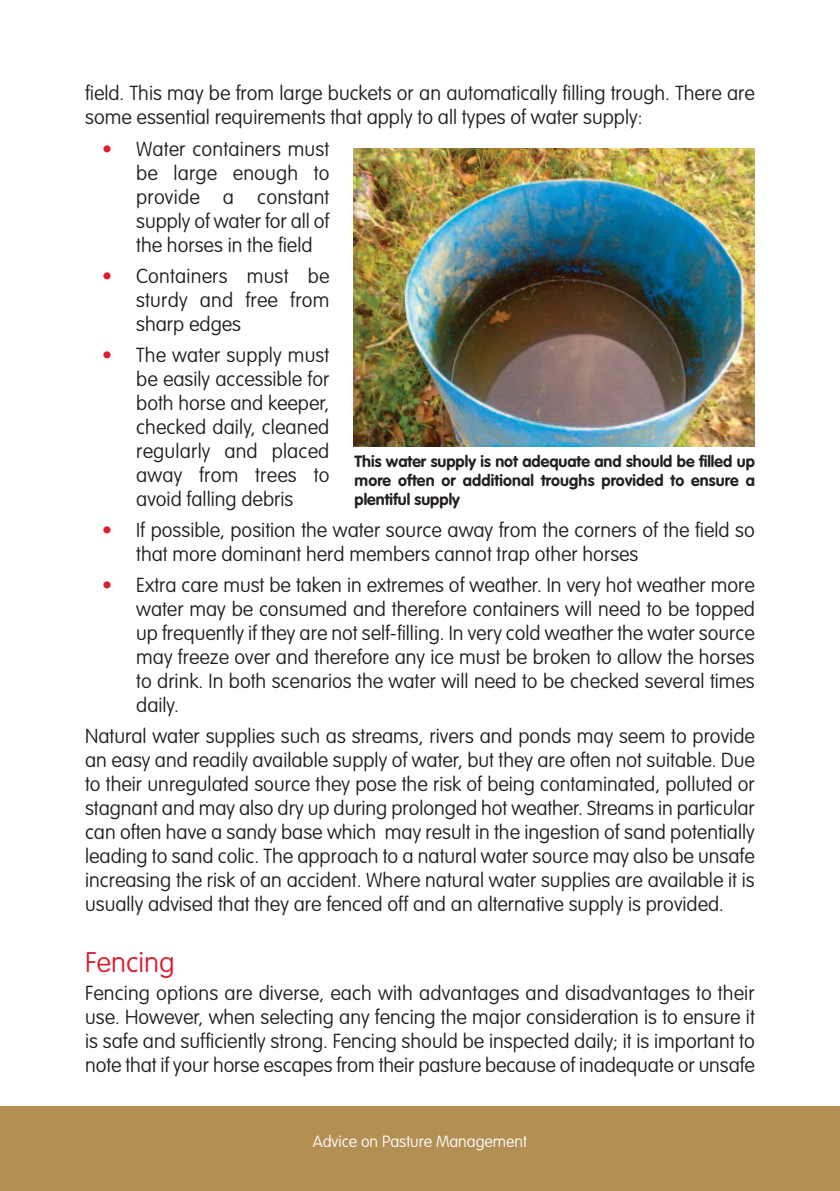
<style>
.page{position:relative;width:840px;height:1191px;background:#fff}
.page>*{position:absolute;margin:0;border:0;box-sizing:border-box;transform-origin:0 0}
.t1{font:100 28px "VAG Rounded Std";color:#db1e30}
.t2{font:100 20px/24px "VAG Rounded Std";color:#231f20;text-align:justify}
.t3{font:700 16px/19.2px "VAG Rounded Std";letter-spacing:.01em;color:#231f20;text-align:justify}
.t4{font:100 16px "VAG Rounded Std";color:#fff}
.s1{color:#db1e30}
</style>
<div class="page">
<div style="left:0;top:1106px;width:839px;height:85px;background:#b48f54"></div>
<img style="left:353px;top:149px;width:401px;height:297px">
<p class="t2" style="left:85px;top:83px;width:670px">field. This may be from large buckets or an automatically filling trough. There are some essential requirements that apply to all types of water supply:</p>
<p class="t2" style="left:136px;top:138px;width:195px;text-indent:-34px"><span class="s1">•</span> Water containers must be large enough to provide a constant supply of water for all of the horses in the field</p>
<p class="t2" style="left:136px;top:265px;width:195px;text-indent:-34px"><span class="s1">•</span> Containers must be sturdy and free from sharp edges</p>
<p class="t2" style="left:136px;top:344px;width:195px;text-indent:-34px"><span class="s1">•</span> The water supply must be easily accessible for both horse and keeper, checked daily, cleaned regularly and placed away from trees to avoid falling debris</p>
<p class="t2" style="left:136px;top:519px;width:619px;text-indent:-34px"><span class="s1">•</span> If possible, position the water source away from the corners of the field so that more dominant herd members cannot trap other horses</p>
<p class="t2" style="left:136px;top:574px;width:619px;text-indent:-34px"><span class="s1">•</span> Extra care must be taken in extremes of weather. In very hot weather more water may be consumed and therefore containers will need to be topped up frequently if they are not self-filling. In very cold weather the water source may freeze over and therefore any ice must be broken to allow the horses to drink. In both scenarios the water will need to be checked several times daily.</p>
<p class="t2" style="left:85px;top:725px;width:671px">Natural water supplies such as streams, rivers and ponds may seem to provide an easy and readily available supply of water, but they are often not suitable. Due to their unregulated source they pose the risk of being contaminated, polluted or stagnant and may also dry up during prolonged hot weather. Streams in particular can often have a sandy base which may result in the ingestion of sand potentially leading to sand colic. The approach to a natural water source may also be unsafe increasing the risk of an accident. Where natural water supplies are available it is usually advised that they are fenced off and an alternative supply is provided.</p>
<h1 class="t1" style="left:85px;top:950px;width:91px">Fencing</h1>
<p class="t2" style="left:85px;top:982px;width:670px">Fencing options are diverse, each with advantages and disadvantages to their use. However, when selecting any fencing the major consideration is to ensure it is safe and sufficiently strong. Fencing should be inspected daily; it is important to note that if your horse escapes from their pasture because of inadequate or unsafe</p>
<p class="t3" style="left:354px;top:453px;width:401px">This water supply is not adequate and should be filled up more often or additional troughs provided to ensure a plentiful supply</p>
<p class="t4" style="left:313px;top:1134px;width:215px">Advice on Pasture Management</p>
</div>
